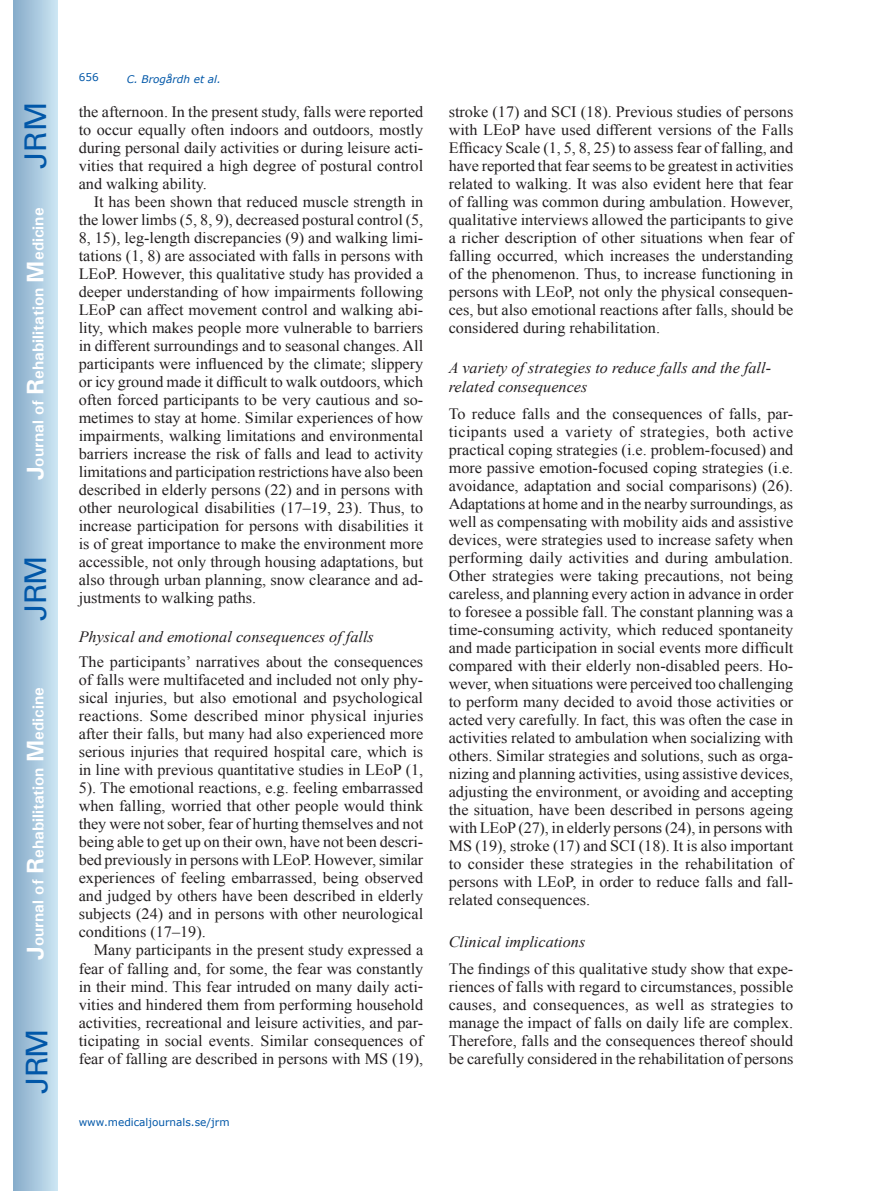
<style>
.page{position:relative;width:872px;height:1191px;background:#fff}
.page>*{position:absolute;margin:0;border:0;box-sizing:border-box;transform-origin:0 0}
.t1{font:30px "Univers";letter-spacing:-.03em;color:#0157a8}
.t2{font:15.75px/18px "Times New Roman";color:#231f20;text-align:justify}
.t3{font:italic 15.75px/18.9px "Times New Roman";color:#231f20}
.t4{font:700 15.75px "Univers";color:#fff}
.t5{font:10.5px "Verdana";color:#0157a8}
.t6{font:italic 10.5px "Verdana";color:#0157a8}
.s1{font-size:24px}
</style>
<div class="page">
<div style="left:14px;top:0;width:43px;height:1191px;background:linear-gradient(to right,#88acca,#cbe5f2)"></div>
<h1 class="t1" style="left:18px;top:169px;width:68px;rotate:-90deg">JRM</h1>
<p class="t4" style="left:28px;top:480px;width:274px;rotate:-90deg"><span class="s1">J</span>ournal of <span class="s1">R</span>ehabilitation <span class="s1">M</span>edicine</p>
<h1 class="t1" style="left:18px;top:620px;width:67px;rotate:-90deg">JRM</h1>
<p class="t4" style="left:28px;top:959px;width:274px;rotate:-90deg"><span class="s1">J</span>ournal of <span class="s1">R</span>ehabilitation <span class="s1">M</span>edicine</p>
<h1 class="t1" style="left:19px;top:1093px;width:67px;rotate:-90deg">JRM</h1>
<p class="t5" style="left:79px;top:70px;width:22px">656</p>
<p class="t6" style="left:127px;top:72px;width:96px">C. Brogårdh et al.</p>
<p class="t2" style="left:79px;top:103px;width:346px">the afternoon. In the present study, falls were reported to occur equally often indoors and outdoors, mostly during personal daily activities or during leisure acti&shy;vities that required a high degree of postural control and walking ability.</p>
<p class="t2" style="left:79px;top:193px;width:346px;text-indent:15px">It has been shown that reduced muscle strength in the lower limbs (5, 8, 9), decreased postural control (5, 8, 15), leg-length discrepancies (9) and walking limi&shy;tations (1, 8) are associated with falls in persons with LEoP. However, this qualitative study has provided a deeper understanding of how impairments following LEoP can affect movement control and walking abi&shy;lity, which makes people more vulnerable to barriers in different surroundings and to seasonal changes. All participants were influenced by the climate; slippery or icy ground made it difficult to walk outdoors, which often forced participants to be very cautious and so&shy;metimes to stay at home. Similar experiences of how impairments, walking limitations and environmental barriers increase the risk of falls and lead to activity limitations and participation restrictions have also been described in elderly persons (22) and in persons with other neurological disabilities (17–19, 23). Thus, to increase participation for persons with disabilities it is of great importance to make the environment more accessible, not only through housing adaptations, but also through urban planning, snow clearance and ad&shy;justments to walking paths.</p>
<p class="t3" style="left:79px;top:627px;width:297px">Physical and emotional consequences of falls</p>
<p class="t2" style="left:79px;top:653px;width:346px">The participants’ narratives about the consequences of falls were multifaceted and included not only phy&shy;sical injuries, but also emotional and psychological reactions. Some described minor physical injuries after their falls, but many had also experienced more serious injuries that required hospital care, which is in line with previous quantitative studies in LEoP (1, 5). The emotional reactions, e.g. feeling embarrassed when falling, worried that other people would think they were not sober, fear of hurting themselves and not being able to get up on their own, have not been descri&shy;bed previously in persons with LEoP. However, similar experiences of feeling embarrassed, being observed and judged by others have been described in elderly subjects (24) and in persons with other neurological conditions (17–19).</p>
<p class="t2" style="left:79px;top:941px;width:346px;text-indent:15px">Many participants in the present study expressed a fear of falling and, for some, the fear was constantly in their mind. This fear intruded on many daily acti&shy;vities and hindered them from performing household activities, recreational and leisure activities, and par&shy;ticipating in social events. Similar consequences of fear of falling are described in persons with MS (19),</p>
<p class="t5" style="left:79px;top:1114px;width:152px">www.medicaljournals.se/jrm</p>
<p class="t2" style="left:449px;top:103px;width:346px">stroke (17) and SCI (18). Previous studies of persons with LEoP have used different versions of the Falls Efficacy Scale (1, 5, 8, 25) to assess fear of falling, and have reported that fear seems to be greatest in activities related to walking. It was also evident here that fear of falling was common during ambulation. However, qualitative interviews allowed the participants to give a richer description of other situations when fear of falling occurred, which increases the understanding of the phenomenon. Thus, to increase functioning in persons with LEoP, not only the physical consequen&shy;ces, but also emotional reactions after falls, should be considered during rehabilitation.</p>
<p class="t3" style="left:449px;top:358px;width:324px">A variety of strategies to reduce falls and the fall&shy;related consequences</p>
<p class="t2" style="left:449px;top:404px;width:346px">To reduce falls and the consequences of falls, par&shy;ticipants used a variety of strategies, both active practical coping strategies (i.e. problem-focused) and more passive emotion-focused coping strategies (i.e. avoidance, adaptation and social comparisons) (26).<br>Adaptations at home and in the nearby surroundings, as well as compensating with mobility aids and assistive devices, were strategies used to increase safety when performing daily activities and during ambulation.<br>Other strategies were taking precautions, not being careless, and planning every action in advance in order to foresee a possible fall. The constant planning was a time-consuming activity, which reduced spontaneity and made participation in social events more difficult compared with their elderly non-disabled peers. Ho&shy;wever, when situations were perceived too challenging to perform many decided to avoid those activities or acted very carefully. In fact, this was often the case in activities related to ambulation when socializing with others. Similar strategies and solutions, such as orga&shy;nizing and planning activities, using assistive devices, adjusting the environment, or avoiding and accepting the situation, have been described in persons ageing with LEoP (27), in elderly persons (24), in persons with MS (19), stroke (17) and SCI (18). It is also important to consider these strategies in the rehabilitation of persons with LEoP, in order to reduce falls and fall&shy;related consequences.</p>
<p class="t3" style="left:449px;top:931px;width:138px">Clinical implications</p>
<p class="t2" style="left:449px;top:959px;width:346px">The findings of this qualitative study show that expe&shy;riences of falls with regard to circumstances, possible causes, and consequences, as well as strategies to manage the impact of falls on daily life are complex.<br>Therefore, falls and the consequences thereof should be carefully considered in the rehabilitation of persons</p>
</div>
